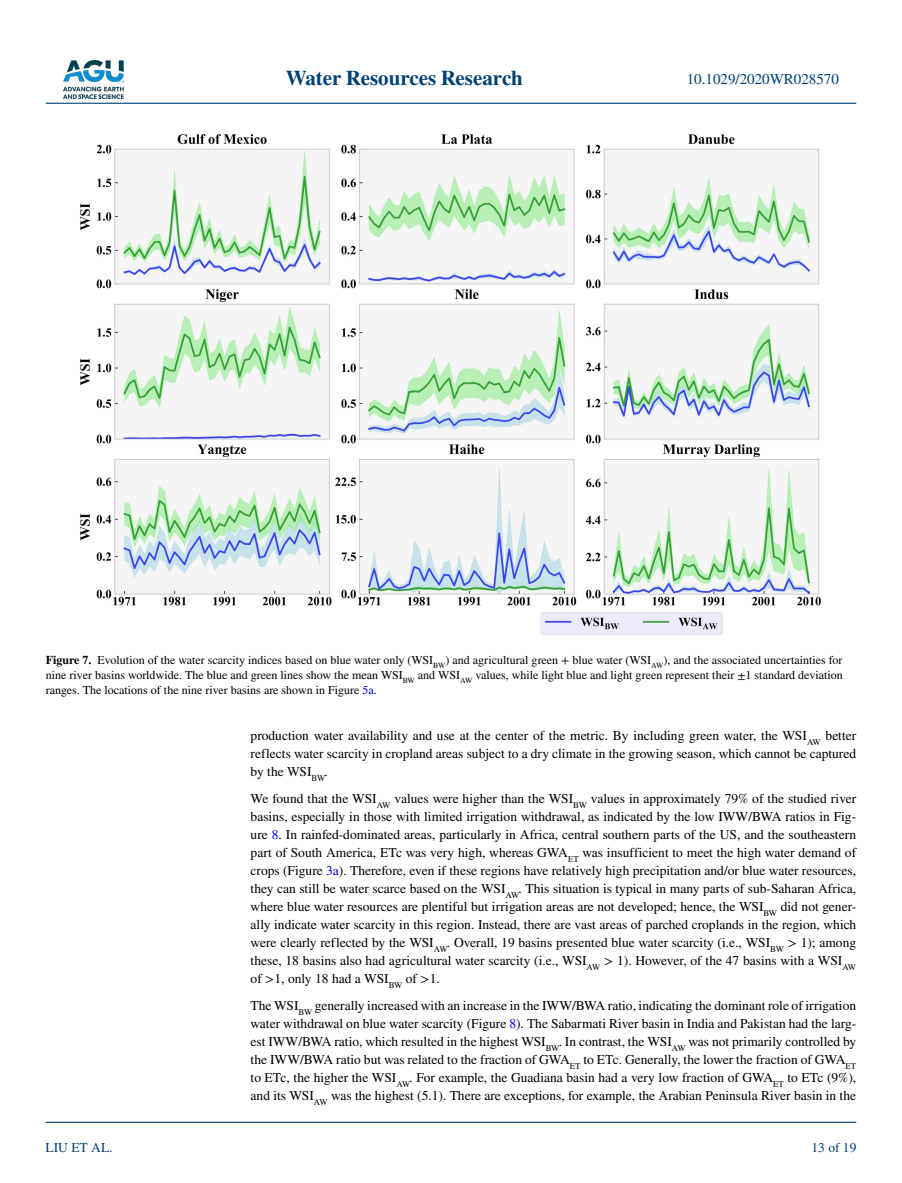
<style>
.page{position:relative;width:902px;height:1183px;background:#fff}
.page>*{position:absolute;margin:0;border:0;box-sizing:border-box;transform-origin:0 0}
.t1{font:700 21px "STIX";color:#004174}
.t2{font:15px "STIX";color:#004174}
.t3{font:13.5px/18px "STIX";color:#000;text-align:justify}
.t4{font:13.5px "STIX";color:#004174}
.t5{font:12px/15px "STIX";color:#000;text-align:justify}
.s1{font-weight:700}
.s2{color:#00f}
</style>
<div class="page">
<img style="left:63px;top:60px;width:60px;height:39px">
<hr style="left:46px;top:103px;width:810px;height:1px;background:#004174">
<hr style="left:46px;top:1121px;width:810px;height:1px;background:#004174">
<img style="left:80px;top:134px;width:741px;height:501px">
<h1 class="t1" style="left:285px;top:66px;width:239px">Water Resources Research</h1>
<p class="t2" style="left:686px;top:69px;width:154px">10.1029/2020WR028570</p>
<p class="t5" style="left:46px;top:653px;width:798px"><span class="s1">Figure 7.</span> Evolution of the water scarcity indices based on blue water only (WSI<sub>BW</sub>) and agricultural green + blue water (WSI<sub>AW</sub>), and the associated uncertainties for nine river basins worldwide. The blue and green lines show the mean WSI<sub>BW</sub> and WSI<sub>AW</sub> values, while light blue and light green represent their ±1 standard deviation ranges. The locations of the nine river basins are shown in Figure <span class="s2">5a</span>.</p>
<p class="t4" style="left:45px;top:1138px;width:69px">LIU ET AL.</p>
<p class="t3" style="left:250px;top:727px;width:607px">production water availability and use at the center of the metric. By including green water, the WSI<sub>AW</sub> better reflects water scarcity in cropland areas subject to a dry climate in the growing season, which cannot be captured by the WSI<sub>BW</sub>.</p>
<p class="t3" style="left:250px;top:790px;width:607px">We found that the WSI<sub>AW</sub> values were higher than the WSI<sub>BW</sub> values in approximately 79% of the studied river basins, especially in those with limited irrigation withdrawal, as indicated by the low IWW/BWA ratios in Fig&shy;ure <span class="s2">8</span>. In rainfed-dominated areas, particularly in Africa, central southern parts of the US, and the southeastern part of South America, ETc was very high, whereas GWA<sub>ET</sub> was insufficient to meet the high water demand of crops (Figure <span class="s2">3a</span>). Therefore, even if these regions have relatively high precipitation and/or blue water resources, they can still be water scarce based on the WSI<sub>AW</sub>. This situation is typical in many parts of sub-Saharan Africa, where blue water resources are plentiful but irrigation areas are not developed; hence, the WSI<sub>BW</sub> did not gener&shy;ally indicate water scarcity in this region. Instead, there are vast areas of parched croplands in the region, which were clearly reflected by the WSI<sub>AW</sub>. Overall, 19 basins presented blue water scarcity (i.e., WSI<sub>BW</sub> &gt; 1); among these, 18 basins also had agricultural water scarcity (i.e., WSI<sub>AW</sub> &gt; 1). However, of the 47 basins with a WSI<sub>AW </sub>of &gt;1, only 18 had a WSI<sub>BW</sub> of &gt;1.</p>
<p class="t3" style="left:250px;top:997px;width:607px">The WSI<sub>BW</sub> generally increased with an increase in the IWW/BWA ratio, indicating the dominant role of irrigation water withdrawal on blue water scarcity (Figure <span class="s2">8</span>). The Sabarmati River basin in India and Pakistan had the larg&shy;est IWW/BWA ratio, which resulted in the highest WSI<sub>BW</sub>. In contrast, the WSI<sub>AW</sub> was not primarily controlled by the IWW/BWA ratio but was related to the fraction of GWA<sub>ET</sub> to ETc. Generally, the lower the fraction of GWA<sub>ET </sub>to ETc, the higher the WSI<sub>AW</sub>. For example, the Guadiana basin had a very low fraction of GWA<sub>ET</sub> to ETc (9%), and its WSI<sub>AW</sub> was the highest (5.1). There are exceptions, for example, the Arabian Peninsula River basin in the</p>
<p class="t4" style="left:811px;top:1138px;width:46px">13 of 19</p>
</div>
